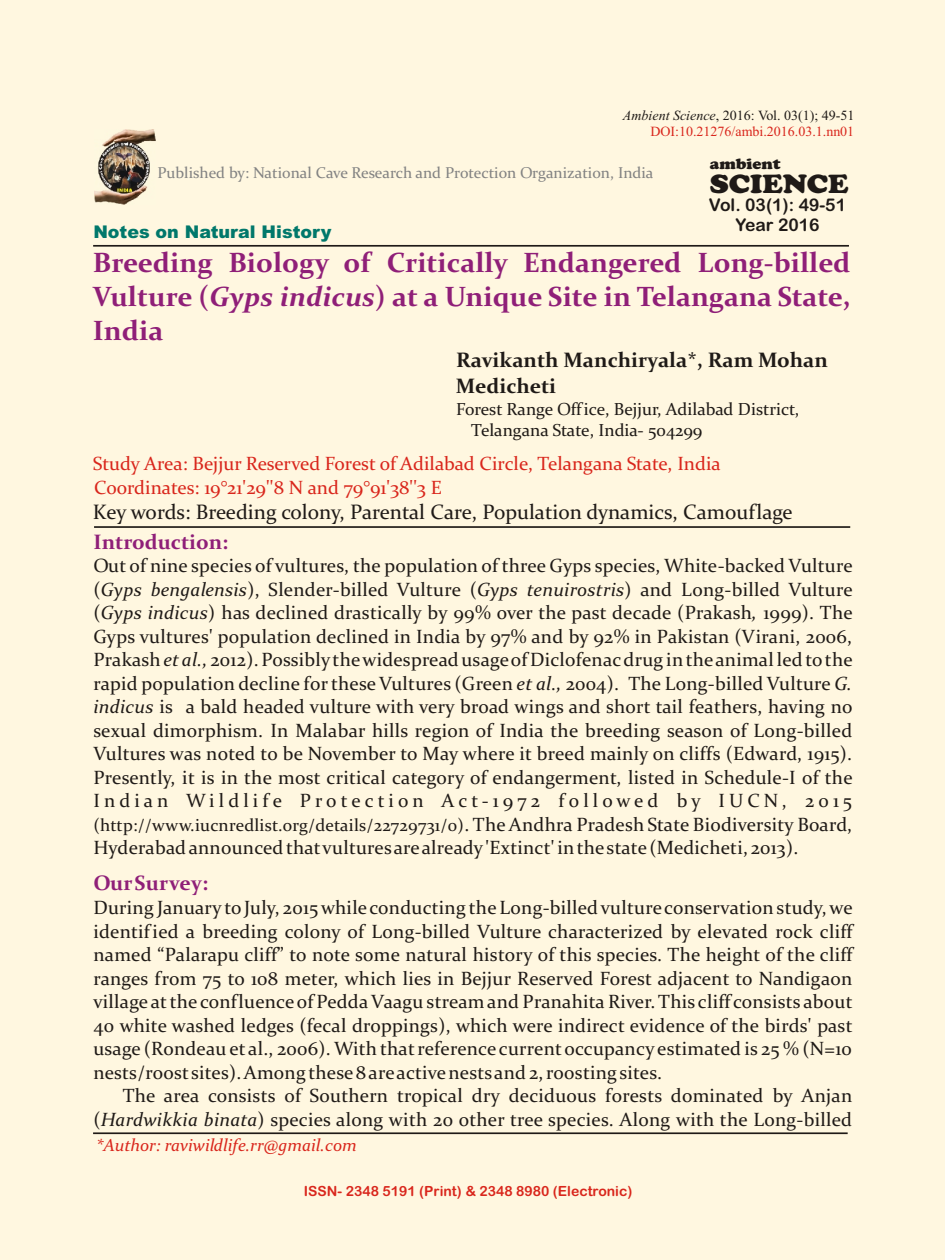
<style>
.page{position:relative;width:945px;height:1260px;background:#fff7e0}
.page>*{position:absolute;margin:0;border:0;box-sizing:border-box;transform-origin:0 0}
.t1{font:700 28px/34.1px "Constantia";color:#8f1f78;text-align:justify}
.t2{font:900 27.47px "Cooper";color:#1f1a17;scale:1.08 1}
.t3{font:21px "Constantia";color:#1f1a17}
.t4{font:700 21px/25.6px "Constantia";color:#1f1a17}
.t5{font:700 21px "Constantia";color:#8f1f78}
.t6{font:19.25px/23.4px "Constantia";letter-spacing:.01em;color:#1f1a17;text-align:justify}
.t7{font:19.25px/23.4px "Constantia";color:#d9261c}
.t8{font:17.5px/21.3px "Constantia";color:#1f1a17}
.t9{font:italic 17.5px "Constantia";color:#d9261c}
.t10{font:17.5px/20.3px "Arial Rounded MT Bold";color:#1f1a17;text-align:center}
.t11{font:900 17.5px "Arial";color:#00786b}
.t12{font:15.75px "Constantia";color:#828282}
.t13{font:900 15.75px "Cooper";color:#1f1a17;scale:1.08 1}
.t14{font:14px/15.6px "Times New Roman";color:#d9261c;text-align:right}
.t15{font:14px "Arial Rounded MT Bold";color:#d9261c}
.s1{font-style:italic;color:#1f1a17}
.s2{color:#1f1a17}
.s3{font-style:italic}
.s4{font-size:19.25px}
</style>
<div class="page">
<hr style="left:93px;top:245px;width:756px;height:2px;background:#1f1a17">
<hr style="left:94px;top:526px;width:756px;height:2px;background:#1f1a17">
<img style="left:95px;top:130px;width:61px;height:75px">
<hr style="left:93px;top:1132px;width:755px;height:2px;background:#1f1a17">
<p class="t14" style="left:623px;top:109px;width:233px"><span class="s1">Ambient Science</span><span class="s2">, 2016: Vol. 03(1); 49-51<br></span>DOI:10.21276/ambi.2016.03.1.nn01</p>
<p class="t12" style="left:157px;top:167px;width:498px">Published by: National Cave Research and Protection Organization, India</p>
<p class="t11" style="left:93px;top:226px;width:240px">Notes on Natural History</p>
<p class="t13" style="left:710px;top:159px;width:67px">ambient</p>
<h2 class="t2" style="left:710px;top:175px;width:130px">SCIENCE</h2>
<p class="t10" style="left:709px;top:196px;width:139px">Vol. 03(1): 49-51<br>Year 2016</p>
<h1 class="t1" style="left:93px;top:247px;width:759px">Breeding Biology of Critically Endangered Long-billed Vulture (<span class="s3">Gyps indicus</span>) at a Unique Site in Telangana State, India</h1>
<p class="t4" style="left:456px;top:349px;width:374px">Ravikanth Manchiryala*, Ram Mohan<br>Medicheti</p>
<p class="t8" style="left:471px;top:400px;width:330px;text-indent:-15px">Forest Range Office, Bejjur, Adilabad District,<br>Telangana State, India- 504299</p>
<p class="t7" style="left:93px;top:454px;width:629px">Study Area: Bejjur Reserved Forest of Adilabad Circle, Telangana State, India<br>Coordinates: 19°21'29''8 N and 79°91'38''3 E</p>
<p class="t3" style="left:93px;top:503px;width:701px">Key words: Breeding colony, Parental Care, Population dynamics, Camouflage</p>
<p class="t5" style="left:94px;top:533px;width:136px">Introduction:</p>
<p class="t6" style="left:93px;top:556px;width:761px">Out of nine species of vultures, the population of three Gyps species, White-backed Vulture (<span class="s3">Gyps bengalensis</span>), Slender-billed Vulture (<span class="s3">Gyps tenuirostris</span>) and Long-billed Vulture (<span class="s3">Gyps indicus</span>) has declined drastically by 99% over the past decade (Prakash<span class="s3">,</span> 1999). The Gyps vultures' population declined in India by 97% and by 92% in Pakistan (Virani, 2006, Prakash<span class="s3">et al.,</span> 2012). Possiblythe widespreadusage ofDiclofenac drug inthe animal ledtothe rapid population decline forthese Vultures (Green <span class="s3">et al.,</span> 2004). The Long-billed Vulture <span class="s3">G. indicus</span> is a bald headed vulture with very broad wings and short tail feathers, having no sexual dimorphism. In Malabar hills region of India the breeding season of Long-billed Vultures was noted to be November to May where it breed mainly on cliffs (Edward, 1915).<br>Presently, it is in the most critical category of endangerment, listed in Schedule-I of the Indian Wildlife Protection Act-1972 followed by IUCN, 2015</p>
<p class="t8" style="left:93px;top:816px;width:760px">(http://www.iucnredlist.org/details/22729731/0)<span class="s4">. The Andhra Pradesh State Biodiversity Board,</span></p>
<p class="t6" style="left:93px;top:838px;width:706px">Hyderabadannouncedthatvulturesarealready 'Extinct' inthestate (Medicheti, 2013).</p>
<p class="t5" style="left:94px;top:875px;width:116px">Our Survey:</p>
<p class="t6" style="left:93px;top:898px;width:761px">During January to July, 2015whileconducting the Long-billedvultureconservationstudy,we identified a breeding colony of Long-billed Vulture characterized by elevated rock cliff named “Palarapu cliff” to note some natural history of this species. The height of the cliff ranges from 75 to 108 meter, which lies in Bejjur Reserved Forest adjacent to Nandigaon village atthe confluence of Pedda Vaagu stream and Pranahita River. This cliff consists about 40 white washed ledges (fecal droppings), which were indirect evidence of the birds' past usage (Rondeau et al., 2006). With thatreference current occupancy estimated is 25 % (N=10 nests/roost sites).Among these8 are activenests and 2,roosting sites.</p>
<p class="t6" style="left:93px;top:1086px;width:760px;text-align:right">The area consists of Southern tropical dry deciduous forests dominated by Anjan (<span class="s3">Hardwikkia binata</span>) species along with 20 other tree species. Along with the Long-billed</p>
<p class="t9" style="left:96px;top:1137px;width:262px">*Author: raviwildlife.rr@gmail.com</p>
<p class="t15" style="left:304px;top:1186px;width:330px">ISSN- 2348 5191 (Print) &amp; 2348 8980 (Electronic)</p>
</div>
